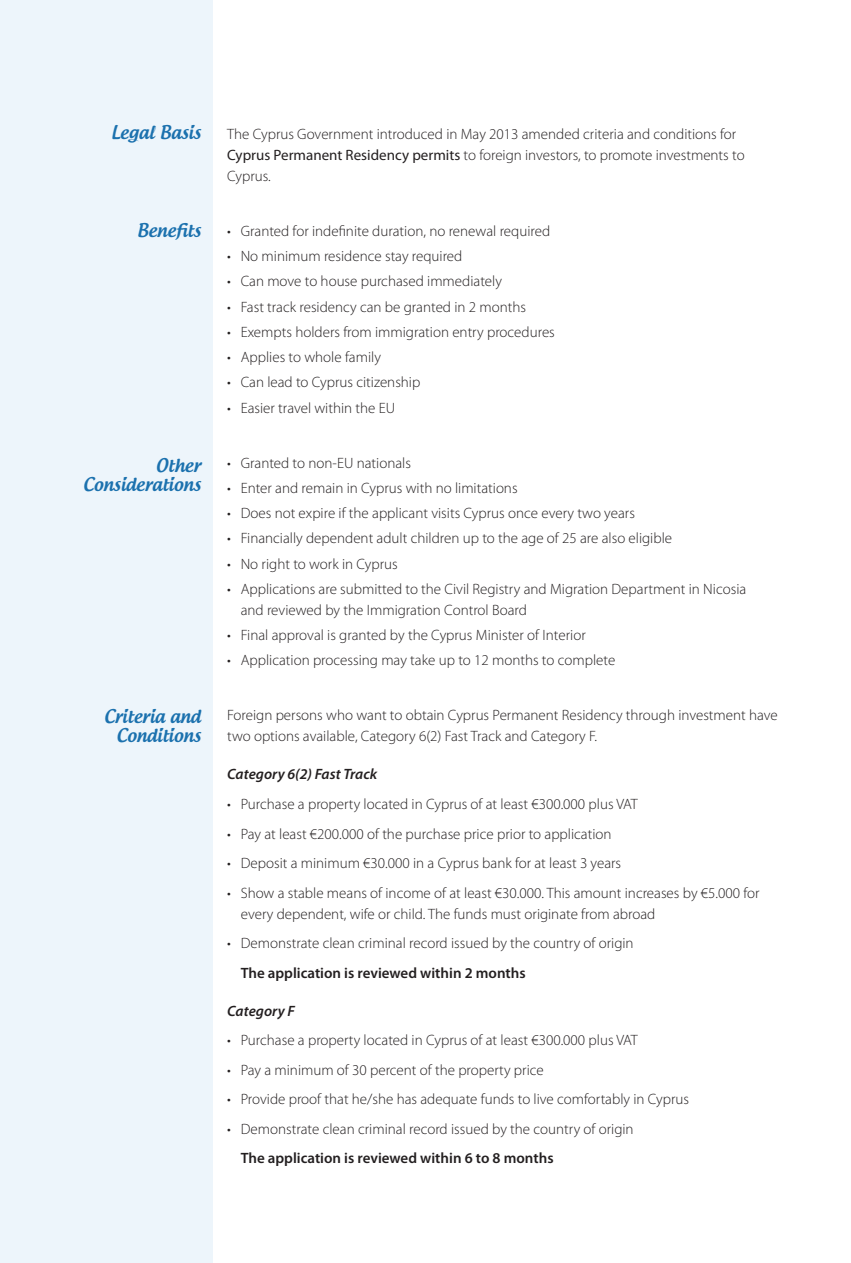
<style>
.page{position:relative;width:851px;height:1263px;background:#fff}
.page>*{position:absolute;margin:0;border:0;box-sizing:border-box;transform-origin:0 0}
.t1{font:500 18px/19.5px "Androgyne";color:#1b71ae;text-align:right}
.t2{font:300 15px/21px "Myriad Pro";color:#231f20}
.t3{font:600 15px "Myriad Pro";color:#231f20}
.t4{font:italic 600 15px "Myriad Pro";color:#231f20}
.s1{font-weight:400}
</style>
<div class="page">
<div style="left:0;top:0;width:213px;height:1263px;background:#edf5fb"></div>
<p class="t1" style="left:111px;top:122px;width:91px">Legal Basis</p>
<p class="t2" style="left:227px;top:123px;width:510px">The Cyprus Government introduced in May 2013 amended criteria and conditions for</p>
<p class="t2" style="left:227px;top:144px;width:519px"><span class="s1">Cyprus Permanent Residency permits</span> to foreign investors, to promote investments to<br>Cyprus.</p>
<p class="t1" style="left:137px;top:220px;width:65px">Benefits</p>
<p class="t2" style="left:227px;top:220px;width:324px">• Granted for indefinite duration, no renewal required</p>
<p class="t2" style="left:227px;top:245px;width:237px">• No minimum residence stay required</p>
<p class="t2" style="left:227px;top:271px;width:276px">• Can move to house purchased immediately</p>
<p class="t2" style="left:227px;top:296px;width:300px">• Fast track residency can be granted in 2 months</p>
<p class="t2" style="left:227px;top:321px;width:329px">• Exempts holders from immigration entry procedures</p>
<p class="t2" style="left:227px;top:346px;width:155px">• Applies to whole family</p>
<p class="t2" style="left:227px;top:372px;width:195px">• Can lead to Cyprus citizenship</p>
<p class="t2" style="left:227px;top:397px;width:169px">• Easier travel within the EU</p>
<p class="t1" style="left:83px;top:455px;width:119px">Other<br>Considerations</p>
<p class="t2" style="left:227px;top:452px;width:185px">• Granted to non-EU nationals</p>
<p class="t2" style="left:227px;top:477px;width:292px">• Enter and remain in Cyprus with no limitations</p>
<p class="t2" style="left:227px;top:502px;width:409px">• Does not expire if the applicant visits Cyprus once every two years</p>
<p class="t2" style="left:227px;top:528px;width:446px">• Financially dependent adult children up to the age of 25 are also eligible</p>
<p class="t2" style="left:227px;top:553px;width:172px">• No right to work in Cyprus</p>
<p class="t2" style="left:227px;top:578px;width:520px">• Applications are submitted to the Civil Registry and Migration Department in Nicosia</p>
<p class="t2" style="left:241px;top:599px;width:288px">and reviewed by the Immigration Control Board</p>
<p class="t2" style="left:227px;top:624px;width:360px">• Final approval is granted by the Cyprus Minister of Interior</p>
<p class="t2" style="left:227px;top:650px;width:389px">• Application processing may take up to 12 months to complete</p>
<p class="t1" style="left:104px;top:706px;width:98px">Criteria and<br>Conditions</p>
<p class="t2" style="left:227px;top:705px;width:552px">Foreign persons who want to obtain Cyprus Permanent Residency through investment have two options available, Category 6(2) Fast Track and Category F.</p>
<p class="t4" style="left:227px;top:765px;width:151px">Category 6(2) Fast Track</p>
<p class="t2" style="left:227px;top:793px;width:412px">• Purchase a property located in Cyprus of at least €300.000 plus VAT</p>
<p class="t2" style="left:227px;top:823px;width:386px">• Pay at least €200.000 of the purchase price prior to application</p>
<p class="t2" style="left:227px;top:852px;width:395px">• Deposit a minimum €30.000 in a Cyprus bank for at least 3 years</p>
<p class="t2" style="left:227px;top:882px;width:533px">• Show a stable means of income of at least €30.000. This amount increases by €5.000 for</p>
<p class="t2" style="left:241px;top:903px;width:416px">every dependent, wife or child. The funds must originate from abroad</p>
<p class="t2" style="left:227px;top:932px;width:408px">• Demonstrate clean criminal record issued by the country of origin</p>
<p class="t3" style="left:241px;top:963px;width:286px">The application is reviewed within 2 months</p>
<p class="t4" style="left:227px;top:1001px;width:69px">Category F</p>
<p class="t2" style="left:227px;top:1029px;width:412px">• Purchase a property located in Cyprus of at least €300.000 plus VAT</p>
<p class="t2" style="left:227px;top:1059px;width:318px">• Pay a minimum of 30 percent of the property price</p>
<p class="t2" style="left:227px;top:1088px;width:463px">• Provide proof that he/she has adequate funds to live comfortably in Cyprus</p>
<p class="t2" style="left:227px;top:1118px;width:408px">• Demonstrate clean criminal record issued by the country of origin</p>
<p class="t3" style="left:241px;top:1148px;width:314px">The application is reviewed within 6 to 8 months</p>
</div>
